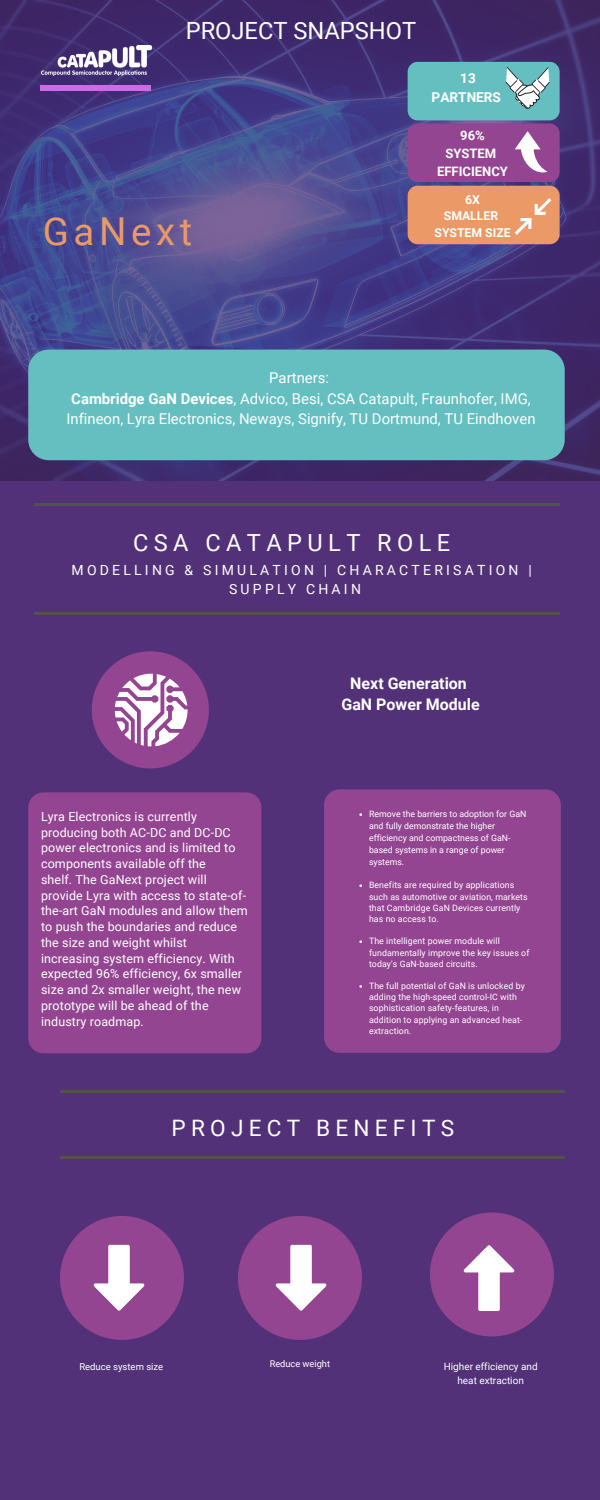
<style>
.page{position:relative;width:600px;height:1500px;background:#523178}
.page>*{position:absolute;margin:0;border:0;box-sizing:border-box;transform-origin:0 0}
.t1{font:38.5px "Roboto";letter-spacing:.12em;color:#eb9967}
.t2{font:23.7px "Roboto";color:#fff}
.t3{font:23.6px "Roboto";letter-spacing:.23em;color:#fff}
.t4{font:22.6px "Roboto";letter-spacing:.23em;color:#fff}
.t5{font:700 16px "Roboto";color:#fff}
.t6{font:14.9px/20.3px "Roboto";color:#fff;text-align:center}
.t7{font:14px/19.5px "Roboto";letter-spacing:.23em;color:#fff}
.t8{font:700 13.6px "Roboto";color:#fff}
.t9{font:700 13px "Roboto";color:#fff}
.t10{font:12.5px/15.8px "Roboto";letter-spacing:.01em;color:#fff}
.t11{font:700 12.2px "Roboto";color:#fff}
.t12{font:10px "Roboto";color:#fff}
.t13{font:9.5px "Roboto";color:#fff}
.t14{font:9.3px "Roboto";color:#fff}
.t15{font:8.8px/11.2px "Roboto";letter-spacing:.01em;color:#fff}
.s1{font-weight:700}
</style>
<div class="page">
<img style="left:0;top:0;width:600px;height:481px">
<div style="left:40px;top:85px;width:111px;height:6px;background:#cb6ce6"></div>
<hr style="left:34px;top:503px;width:525px;height:3px;background:#515151">
<hr style="left:34px;top:613px;width:525px;height:2px;background:#515151">
<img style="left:41px;top:45px;width:110px;height:31px">
<hr style="left:60px;top:1090px;width:504px;height:2px;background:#515151">
<hr style="left:60px;top:1156px;width:504px;height:2px;background:#515151">
<div style="left:28px;top:350px;width:537px;height:110px;background:#65bfc0"></div>
<div style="left:28px;top:792px;width:233px;height:261px;background:#944591"></div>
<div style="left:324px;top:789px;width:237px;height:264px;background:#944591"></div>
<svg style="left:408px;top:62px;width:152px;height:182px"></svg>
<svg style="left:92px;top:651px;width:117px;height:117px"></svg>
<svg style="left:430px;top:1213px;width:124px;height:123px"></svg>
<svg style="left:238px;top:1216px;width:124px;height:124px"></svg>
<svg style="left:60px;top:1216px;width:124px;height:124px"></svg>
<p class="t2" style="left:186px;top:17px;width:232px">PROJECT SNAPSHOT</p>
<p class="t1" style="left:43px;top:210px;width:151px">GaNext</p>
<p class="t8" style="left:460px;top:71px;width:17px">13</p>
<p class="t8" style="left:432px;top:90px;width:71px">PARTNERS</p>
<p class="t9" style="left:460px;top:128px;width:26px">96%</p>
<p class="t9" style="left:446px;top:146px;width:52px">SYSTEM</p>
<p class="t9" style="left:437px;top:164px;width:72px">EFFICIENCY</p>
<p class="t11" style="left:465px;top:192px;width:16px">6X</p>
<p class="t11" style="left:444px;top:209px;width:56px">SMALLER</p>
<p class="t11" style="left:435px;top:226px;width:78px">SYSTEM SIZE</p>
<p class="t6" style="left:269px;top:368px;width:61px">Partners:</p>
<p class="t6" style="left:66px;top:388px;width:471px"><span class="s1">Cambridge GaN Devices</span>, Advico, Besi, CSA Catapult, Fraunhofer, IMG,<br>Infineon, Lyra Electronics, Neways, Signify, TU Dortmund, TU Eindhoven</p>
<p class="t3" style="left:133px;top:530px;width:319px">CSA CATAPULT ROLE</p>
<p class="t7" style="left:229px;top:560px;width:304px;text-indent:-157px">MODELLING &amp; SIMULATION | CHARACTERISATION |<br>SUPPLY CHAIN</p>
<p class="t10" style="left:41px;top:809px;width:196px">Lyra Electronics is currently producing both AC-DC and DC-DC power electronics and is limited to components available off the</p>
<p class="t10" style="left:41px;top:872px;width:208px">shelf. The GaNext project will provide Lyra with access to state-of&shy;the-art GaN modules and allow them to push the boundaries and reduce the size and weight whilst increasing system efficiency. With expected 96% efficiency, 6x smaller size and 2x smaller weight, the new prototype will be ahead of the industry roadmap.</p>
<p class="t5" style="left:350px;top:674px;width:118px">Next Generation</p>
<p class="t5" style="left:341px;top:695px;width:140px">GaN Power Module</p>
<p class="t15" style="left:369px;top:808px;width:159px;line-height:11.9px">Remove the barriers to adoption for GaN and fully demonstrate the higher efficiency and compactness of GaN&shy;based systems in a range of power systems.</p>
<p class="t15" style="left:369px;top:880px;width:160px">Benefits are required by applications such as automotive or aviation, markets that Cambridge GaN Devices currently has no access to.</p>
<p class="t15" style="left:369px;top:936px;width:162px">The intelligent power module will fundamentally improve the key issues of today's GaN-based circuits.</p>
<p class="t15" style="left:369px;top:980px;width:157px">The full potential of GaN is unlocked by adding the high-speed control-IC with sophistication safety-features, in addition to applying an advanced heat&shy;extraction.</p>
<p class="t4" style="left:172px;top:1115px;width:284px">PROJECT BENEFITS</p>
<p class="t13" style="left:79px;top:1361px;width:85px">Reduce system size</p>
<p class="t14" style="left:270px;top:1358px;width:62px">Reduce weight</p>
<p class="t12" style="left:444px;top:1361px;width:95px">Higher efficiency and</p>
<p class="t12" style="left:457px;top:1375px;width:68px">heat extraction</p>
</div>
